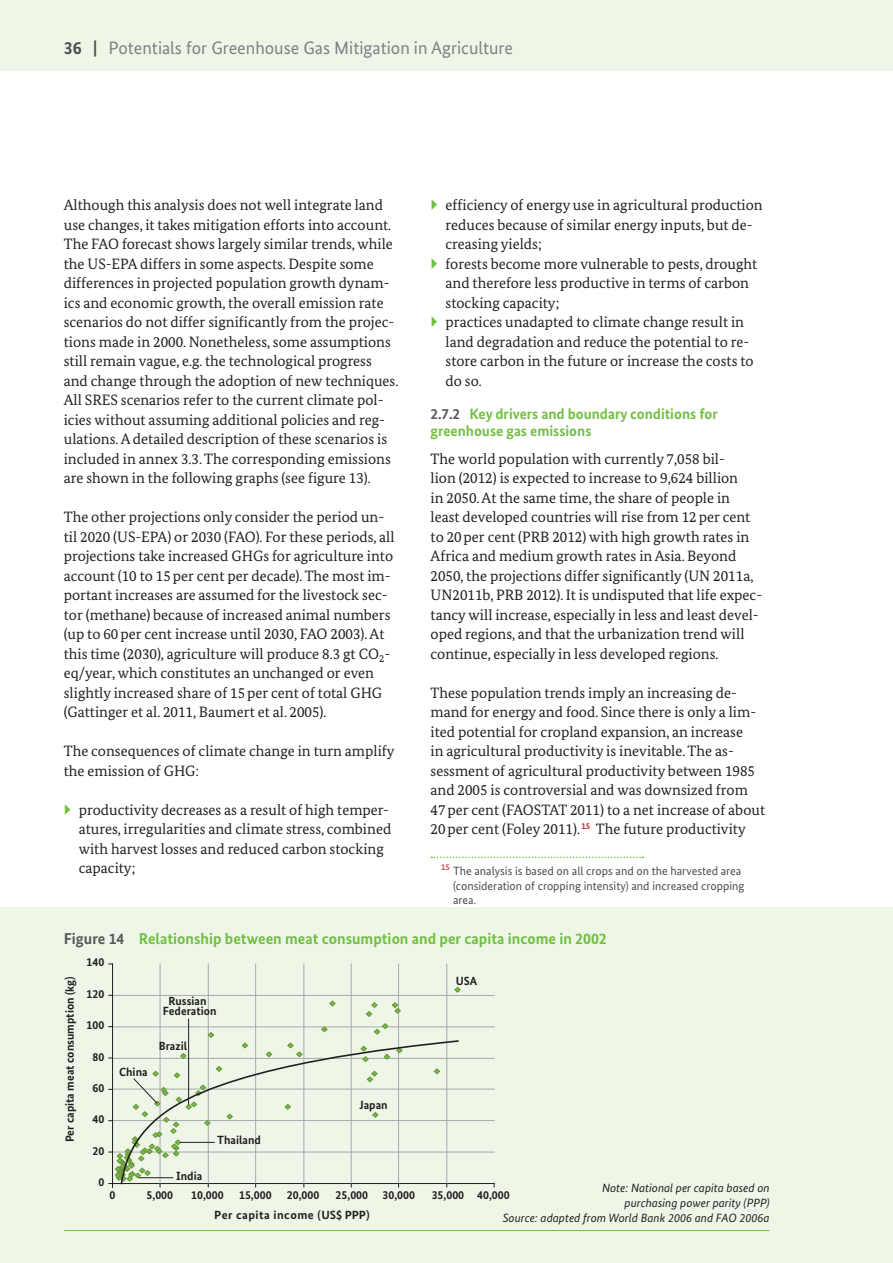
<style>
.page{position:relative;width:893px;height:1263px;background:#fff}
.page>*{position:absolute;margin:0;border:0;box-sizing:border-box;transform-origin:0 0}
.t1{font:18px "Bundes Sans";color:#808285}
.Figure_Headline{font:700 15.75px "Bundes Sans";color:#72bf44}
.Copy_text{font:15px/19.5px "Bundes Serif";color:#231f20}
.Inhaltsverzeichnis_L{font:700 15px/16.5px "Bundes Sans";color:#72bf44}
.Fussnoten{font:12px/14.4px "Bundes Sans";color:#4d4d4f}
.source_1_spaltig{font:italic 12px/15px "Bundes Sans";color:#231f20;text-align:right}
.t2{font:700 11.85px/10.4px "Bundes Sans";color:#231f20;text-align:center}
.t3{font:700 11.85px "Bundes Sans";letter-spacing:.035em;color:#231f20;scale:1.05 1}
.s1{font-weight:700;color:#4d4d4f}
.s2{color:#58595b}
</style>
<div class="page">
<div style="left:0;top:0;width:893px;height:71px;background:#eef6e8"></div>
<svg style="left:431px;top:857px;width:212px;height:1px"></svg>
<div style="left:0;top:908px;width:893px;height:355px;background:#eef6e8"></div>
<hr style="left:113px;top:995px;width:381px;height:1px;background:#a7a9ac">
<hr style="left:113px;top:1027px;width:381px;height:1px;background:#a7a9ac">
<hr style="left:113px;top:1058px;width:381px;height:1px;background:#a7a9ac">
<hr style="left:113px;top:1089px;width:381px;height:1px;background:#a7a9ac">
<hr style="left:113px;top:1120px;width:381px;height:1px;background:#a7a9ac">
<hr style="left:113px;top:1152px;width:381px;height:1px;background:#a7a9ac">
<hr style="left:109px;top:1183px;width:385px;height:1px;background:#231f20">
<hr style="left:112px;top:964px;width:1px;height:223px;background:#231f20">
<hr style="left:446px;top:964px;width:1px;height:220px;background:#a7a9ac">
<hr style="left:398px;top:964px;width:1px;height:220px;background:#a7a9ac">
<hr style="left:351px;top:964px;width:1px;height:220px;background:#a7a9ac">
<hr style="left:304px;top:964px;width:1px;height:220px;background:#a7a9ac">
<hr style="left:255px;top:964px;width:1px;height:220px;background:#a7a9ac">
<hr style="left:208px;top:964px;width:1px;height:220px;background:#a7a9ac">
<hr style="left:160px;top:964px;width:1px;height:220px;background:#a7a9ac">
<svg style="left:454px;top:986px;width:7px;height:7px"></svg>
<svg style="left:391px;top:1002px;width:10px;height:12px"></svg>
<svg style="left:374px;top:1023px;width:15px;height:12px"></svg>
<svg style="left:366px;top:1002px;width:12px;height:15px"></svg>
<svg style="left:329px;top:1000px;width:7px;height:7px"></svg>
<svg style="left:321px;top:1026px;width:7px;height:6px"></svg>
<svg style="left:109px;top:1018px;width:124px;height:170px"></svg>
<svg style="left:120px;top:1039px;width:340px;height:146px"></svg>
<hr style="left:64px;top:1230px;width:706px;height:1px;background:#72bf44">
<p class="t1" style="left:64px;top:37px;width:451px"><span class="s1">36 |</span> Potentials for Greenhouse Gas Mitigation in Agriculture</p>
<p class="Copy_text" style="left:446px;top:195px;width:319px">efficiency of energy use in agricultural production reduces because of similar energy inputs, but de&shy;creasing yields;</p>
<p class="Copy_text" style="left:446px;top:253px;width:313px">forests become more vulnerable to pests, drought and therefore less productive in terms of carbon stocking capacity;</p>
<p class="Copy_text" style="left:446px;top:312px;width:310px">practices unadapted to climate change result in land degradation and reduce the potential to re&shy;store carbon in the future or increase the costs to do so.</p>
<p class="Inhaltsverzeichnis_L" style="left:431px;top:405px;width:289px"><span class="s2">2.7.2</span> Key drivers and boundary conditions for greenhouse gas emissions</p>
<p class="Copy_text" style="left:431px;top:448px;width:333px">The world population with currently 7,058 bil-<br>lion (2012) is expected to increase to 9,624 billion<br>in 2050. At the same time, the share of people in least developed countries will rise from 12per cent to 20per cent (PRB 2012) with high growth rates in Africa and medium growth rates in Asia. Beyond 2050, the projections differ significantly (UN 2011a, UN2011b, PRB 2012). It is undisputed that life expec&shy;tancy will increase, especially in less and least devel&shy;oped regions, and that the urbanization trend will continue, especially in less developed regions.</p>
<p class="Copy_text" style="left:431px;top:682px;width:336px">These population trends imply an increasing de&shy;mand for energy and food. Since there is only a lim&shy;ited potential for cropland expansion, an increase<br>in agricultural productivity is inevitable. The as&shy;sessment of agricultural productivity between 1985 and 2005 is controversial and was downsized from 47per cent (FAOSTAT 2011) to a net increase of about 20per cent (Foley 2011). <sup>15</sup> The future productivity</p>
<p class="Fussnoten" style="left:453px;top:864px;width:293px;text-indent:-12px"><sup>15</sup> The analysis is based on all crops and on the harvested area (consideration of cropping intensity) and increased cropping area.</p>
<p class="Figure_Headline" style="left:64px;top:928px;width:544px"><span class="s2">Figure 14</span> Relationship between meat consumption and per capita income in 2002</p>
<p class="Copy_text" style="left:64px;top:195px;width:336px">Although this analysis does not well integrate land use changes, it takes mitigation efforts into account.<br>The FAO forecast shows largely similar trends, while the US-EPA differs in some aspects. Despite some differences in projected population growth dynam&shy;ics and economic growth, the overall emission rate scenarios do not differ significantly from the projec&shy;tions made in 2000. Nonetheless, some assumptions still remain vague, e.g. the technological progress and change through the adoption of new techniques.<br>All SRES scenarios refer to the current climate pol&shy;icies without assuming additional policies and reg&shy;ulations. A detailed description of these scenarios is included in annex 3.3. The corresponding emissions are shown in the following graphs (see figure 13).</p>
<p class="Copy_text" style="left:64px;top:507px;width:332px">The other projections only consider the period un&shy;til 2020 (US-EPA) or 2030 (FAO). For these periods, all projections take increased GHGs for agriculture into account (10 to 15per cent per decade). The most im&shy;portant increases are assumed for the livestock sec&shy;tor (methane) because of increased animal numbers (up to 60per cent increase until 2030, FAO 2003). At this time (2030), agriculture will produce 8.3 gt CO<sub>2</sub>- eq/year, which constitutes an unchanged or even slightly increased share of 15per cent of total GHG (Gattinger et al. 2011, Baumert et al. 2005).</p>
<p class="Copy_text" style="left:64px;top:741px;width:332px">The consequences of climate change in turn amplify the emission of GHG:</p>
<p class="Copy_text" style="left:79px;top:799px;width:314px">productivity decreases as a result of high temper&shy;atures, irregularities and climate stress, combined with harvest losses and reduced carbon stocking capacity;</p>
<p class="t2" style="left:65px;top:1142px;width:167px;rotate:-90deg">Per capita meat consumption (kg)</p>
<p class="t2" style="left:86px;top:957px;width:19px">140</p>
<p class="t2" style="left:86px;top:988px;width:19px">120</p>
<p class="t2" style="left:86px;top:1020px;width:19px">100</p>
<p class="t2" style="left:92px;top:1051px;width:13px">80</p>
<p class="t2" style="left:92px;top:1082px;width:13px">60</p>
<p class="t2" style="left:92px;top:1114px;width:13px">40</p>
<p class="t2" style="left:92px;top:1145px;width:13px">20</p>
<p class="t2" style="left:119px;top:1067px;width:30px">China</p>
<p class="t2" style="left:163px;top:995px;width:55px">Russian<br>Federation</p>
<p class="t2" style="left:159px;top:1041px;width:30px">Brazil</p>
<p class="t2" style="left:217px;top:1135px;width:45px">Thailand</p>
<p class="t2" style="left:359px;top:1100px;width:30px">Japan</p>
<p class="t2" style="left:456px;top:976px;width:23px">USA</p>
<p class="t2" style="left:176px;top:1170px;width:28px">India</p>
<p class="t2" style="left:98px;top:1176px;width:7px">0</p>
<p class="source_1_spaltig" style="left:503px;top:1180px;width:268px">Note: National per capita based on<br>purchasing power parity (PPP)<br>Source: adapted from World Bank 2006 and FAO 2006a</p>
<p class="t2" style="left:110px;top:1190px;width:7px">0</p>
<p class="t2" style="left:147px;top:1190px;width:28px">5,000</p>
<p class="t2" style="left:191px;top:1190px;width:34px">10,000</p>
<p class="t2" style="left:239px;top:1190px;width:34px">15,000</p>
<p class="t2" style="left:287px;top:1190px;width:34px">20,000</p>
<p class="t2" style="left:336px;top:1190px;width:81px">25,000 30,000</p>
<p class="t2" style="left:432px;top:1190px;width:79px">35,000 40,000</p>
<p class="t3" style="left:214px;top:1207px;width:149px">Per capita income (US$ PPP)</p>
</div>
